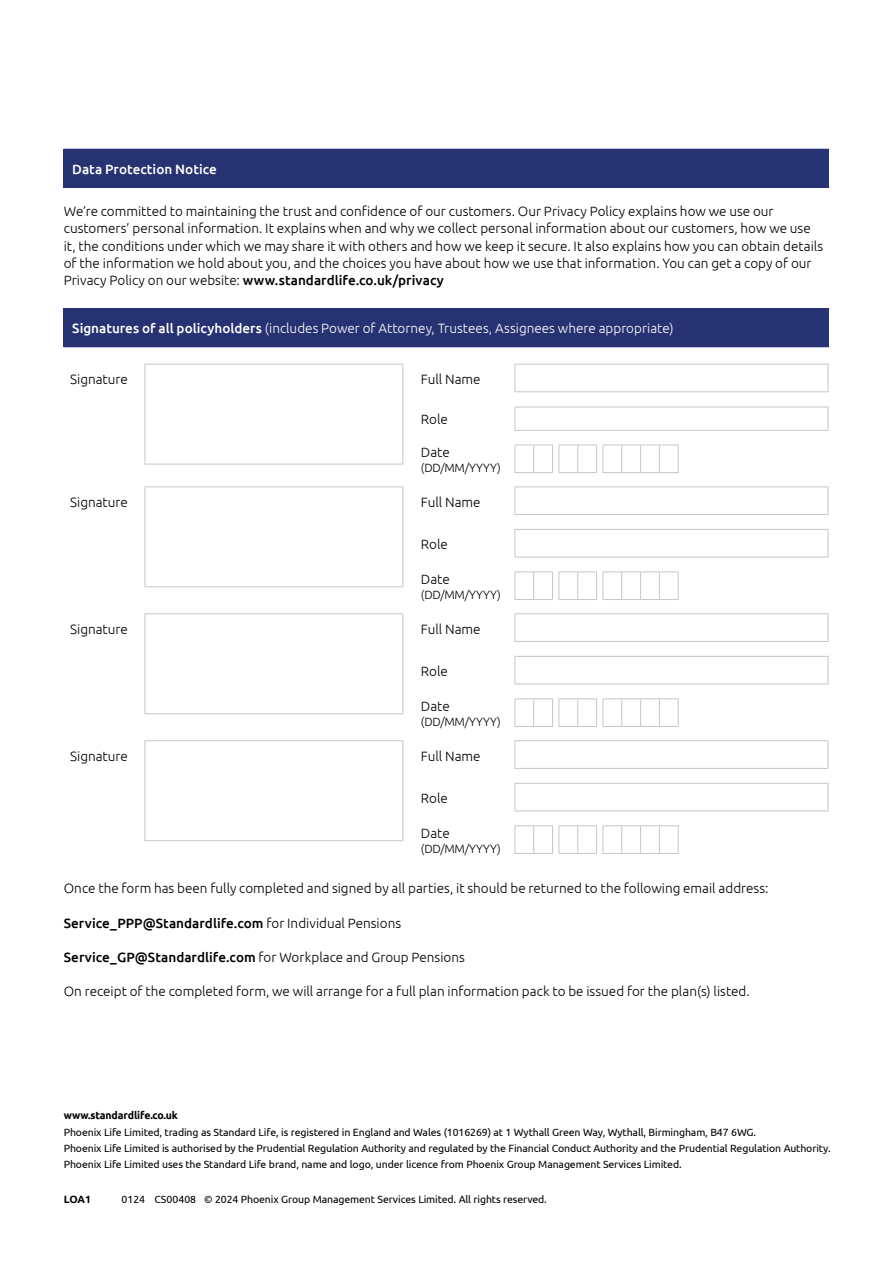
<style>
.page{position:relative;width:893px;height:1263px;background:#fff}
.page>*{position:absolute;margin:0;border:0;box-sizing:border-box;transform-origin:0 0}
.t1{font:300 13.5px/17.2px "Ubuntu";color:#000}
.t2{font:300 13.5px "Ubuntu";color:#fff}
.t3{font:500 13.5px "Ubuntu";color:#000}
.t4{font:500 13.5px "Ubuntu";color:#fff}
.t5{font:300 12px "Ubuntu";letter-spacing:.015em;color:#000}
.t6{font:10.5px/16.2px "Ubuntu";letter-spacing:-.01em;color:#000}
.t7{font:700 10.5px "Ubuntu";letter-spacing:-.01em;color:#000}
.s1{font-weight:500}
.s2{font-weight:300}
</style>
<div class="page">
<div style="left:64px;top:149px;width:765px;height:38px;background:#263272"></div>
<hr style="left:64px;top:187px;width:765px;height:1px;background:#263272">
<div style="left:64px;top:308px;width:765px;height:39px;background:#263272"></div>
<hr style="left:145px;top:364px;width:258px;height:1px;background:#c6c6c6">
<hr style="left:145px;top:365px;width:1px;height:99px;background:#c6c6c6">
<hr style="left:402px;top:365px;width:1px;height:99px;background:#c6c6c6">
<hr style="left:145px;top:464px;width:258px;height:1px;background:#c6c6c6">
<hr style="left:514px;top:364px;width:314px;height:1px;background:#c6c6c6">
<svg style="left:514px;top:365px;width:1px;height:26px"></svg>
<svg style="left:828px;top:365px;width:1px;height:26px"></svg>
<hr style="left:514px;top:391px;width:314px;height:1px;background:#c6c6c6">
<hr style="left:514px;top:407px;width:314px;height:1px;background:#c6c6c6">
<svg style="left:514px;top:407px;width:1px;height:23px"></svg>
<svg style="left:828px;top:407px;width:1px;height:23px"></svg>
<hr style="left:514px;top:430px;width:314px;height:1px;background:#c6c6c6">
<svg style="left:514px;top:445px;width:165px;height:28px"></svg>
<hr style="left:145px;top:486px;width:258px;height:1px;background:#c6c6c6">
<hr style="left:145px;top:487px;width:1px;height:99px;background:#c6c6c6">
<hr style="left:402px;top:487px;width:1px;height:99px;background:#c6c6c6">
<hr style="left:145px;top:586px;width:258px;height:1px;background:#c6c6c6">
<hr style="left:514px;top:486px;width:314px;height:1px;background:#c6c6c6">
<svg style="left:514px;top:487px;width:1px;height:27px"></svg>
<svg style="left:828px;top:487px;width:1px;height:27px"></svg>
<hr style="left:514px;top:514px;width:314px;height:1px;background:#c6c6c6">
<hr style="left:514px;top:529px;width:314px;height:1px;background:#c6c6c6">
<svg style="left:514px;top:530px;width:1px;height:27px"></svg>
<svg style="left:828px;top:530px;width:1px;height:27px"></svg>
<hr style="left:514px;top:557px;width:314px;height:1px;background:#c6c6c6">
<svg style="left:514px;top:571px;width:165px;height:29px"></svg>
<hr style="left:145px;top:613px;width:258px;height:1px;background:#c6c6c6">
<hr style="left:145px;top:614px;width:1px;height:99px;background:#c6c6c6">
<hr style="left:402px;top:614px;width:1px;height:99px;background:#c6c6c6">
<hr style="left:145px;top:713px;width:258px;height:1px;background:#c6c6c6">
<hr style="left:514px;top:613px;width:314px;height:1px;background:#c6c6c6">
<svg style="left:514px;top:614px;width:1px;height:27px"></svg>
<svg style="left:828px;top:614px;width:1px;height:27px"></svg>
<hr style="left:514px;top:641px;width:314px;height:1px;background:#c6c6c6">
<hr style="left:514px;top:656px;width:314px;height:1px;background:#c6c6c6">
<svg style="left:514px;top:657px;width:1px;height:27px"></svg>
<svg style="left:828px;top:657px;width:1px;height:27px"></svg>
<hr style="left:514px;top:684px;width:314px;height:1px;background:#c6c6c6">
<svg style="left:514px;top:698px;width:165px;height:29px"></svg>
<hr style="left:145px;top:740px;width:258px;height:1px;background:#c6c6c6">
<hr style="left:145px;top:741px;width:1px;height:99px;background:#c6c6c6">
<hr style="left:402px;top:741px;width:1px;height:99px;background:#c6c6c6">
<hr style="left:145px;top:840px;width:258px;height:1px;background:#c6c6c6">
<hr style="left:514px;top:740px;width:314px;height:1px;background:#c6c6c6">
<svg style="left:514px;top:741px;width:1px;height:27px"></svg>
<svg style="left:828px;top:741px;width:1px;height:27px"></svg>
<hr style="left:514px;top:768px;width:314px;height:1px;background:#c6c6c6">
<hr style="left:514px;top:783px;width:314px;height:1px;background:#c6c6c6">
<svg style="left:514px;top:784px;width:1px;height:26px"></svg>
<svg style="left:828px;top:784px;width:1px;height:26px"></svg>
<hr style="left:514px;top:810px;width:314px;height:1px;background:#c6c6c6">
<svg style="left:514px;top:825px;width:165px;height:29px"></svg>
<p class="t4" style="left:72px;top:160px;width:146px">Data Protection Notice</p>
<p class="t1" style="left:64px;top:202px;width:761px">We’re committed to maintaining the trust and confidence of our customers. Our Privacy Policy explains how we use our customers’ personal information. It explains when and why we collect personal information about our customers, how we use it, the conditions under which we may share it with others and how we keep it secure. It also explains how you can obtain details of the information we hold about you, and the choices you have about how we use that information. You can get a copy of our Privacy Policy on our website: <span class="s1">www.standardlife.co.uk/privacy</span></p>
<p class="t2" style="left:72px;top:320px;width:603px"><span class="s1">Signatures of all policyholders</span> (includes Power of Attorney, Trustees, Assignees where appropriate)</p>
<p class="t1" style="left:70px;top:370px;width:59px">Signature</p>
<p class="t1" style="left:421px;top:370px;width:61px">Full Name</p>
<p class="t1" style="left:421px;top:410px;width:28px">Role</p>
<p class="t1" style="left:421px;top:443px;width:30px">Date</p>
<p class="t5" style="left:421px;top:460px;width:81px">(DD/MM/YYYY)</p>
<p class="t1" style="left:70px;top:493px;width:59px">Signature</p>
<p class="t1" style="left:421px;top:493px;width:61px">Full Name</p>
<p class="t1" style="left:421px;top:535px;width:28px">Role</p>
<p class="t1" style="left:421px;top:570px;width:30px">Date</p>
<p class="t5" style="left:421px;top:587px;width:81px">(DD/MM/YYYY)</p>
<p class="t1" style="left:70px;top:620px;width:59px">Signature</p>
<p class="t1" style="left:421px;top:620px;width:61px">Full Name</p>
<p class="t1" style="left:421px;top:662px;width:28px">Role</p>
<p class="t1" style="left:421px;top:697px;width:30px">Date</p>
<p class="t5" style="left:421px;top:714px;width:81px">(DD/MM/YYYY)</p>
<p class="t1" style="left:70px;top:747px;width:59px">Signature</p>
<p class="t1" style="left:421px;top:747px;width:61px">Full Name</p>
<p class="t1" style="left:421px;top:789px;width:28px">Role</p>
<p class="t1" style="left:421px;top:824px;width:30px">Date</p>
<p class="t5" style="left:421px;top:841px;width:81px">(DD/MM/YYYY)</p>
<p class="t1" style="left:64px;top:880px;width:706px">Once the form has been fully completed and signed by all parties, it should be returned to the following email address:</p>
<p class="t3" style="left:64px;top:914px;width:339px">Service_PPP@Standardlife.com <span class="s2">for Individual Pensions</span></p>
<p class="t1" style="left:64px;top:948px;width:403px"><span class="s1">Service_GP@Standardlife.com</span> for Workplace and Group Pensions</p>
<p class="t1" style="left:64px;top:982px;width:688px">On receipt of the completed form, we will arrange for a full plan information pack to be issued for the plan(s) listed.</p>
<p class="t7" style="left:64px;top:1109px;width:116px">www.standardlife.co.uk</p>
<p class="t6" style="left:64px;top:1123px;width:768px">Phoenix Life Limited, trading as Standard Life, is registered in England and Wales (1016269) at 1 Wythall Green Way, Wythall, Birmingham, B47 6WG.<br>Phoenix Life Limited is authorised by the Prudential Regulation Authority and regulated by the Financial Conduct Authority and the Prudential Regulation Authority.<br>Phoenix Life Limited uses the Standard Life brand, name and logo, under licence from Phoenix Group Management Services Limited.</p>
<p class="t7" style="left:64px;top:1192px;width:29px">LOA1</p>
<p class="t6" style="left:121px;top:1190px;width:427px">0124 CS00408 © 2024 Phoenix Group Management Services Limited. All rights reserved.</p>
</div>
